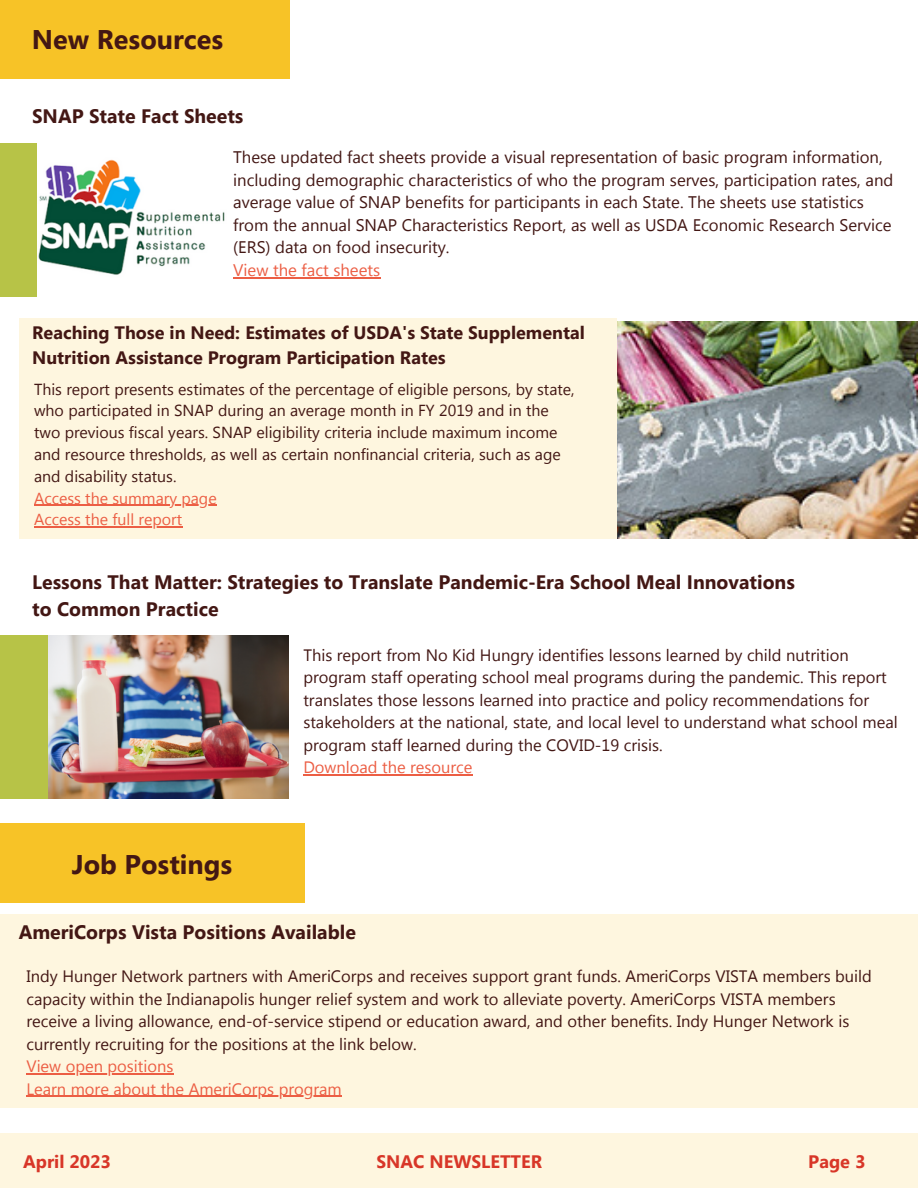
<style>
.page{position:relative;width:918px;height:1188px;background:#fff}
.page>*{position:absolute;margin:0;border:0;box-sizing:border-box;transform-origin:0 0}
.t1{font:700 27px "Segoe UI";color:#431714}
.t2{font:700 19.5px/27px "Segoe UI";color:#431714}
.t3{font:700 18px/24.8px "Segoe UI";color:#431714}
.t4{font:700 18px "Segoe UI";color:#d83628}
.t5{font:16.8px/22.5px "Segoe UI";color:#431714}
.t6{font:16.8px "Segoe UI";color:#ec5e44}
.t7{font:16.5px/22.5px "Segoe UI";color:#431714}
.t8{font:16.5px/22.5px "Segoe UI";color:#ec5e44}
.t9{font:15.9px/21.8px "Segoe UI";color:#431714}
.t10{font:15.9px/21.8px "Segoe UI";color:#ec5e44}
</style>
<div class="page">
<div style="left:0;top:0;width:290px;height:78px;background:#f7c327"></div>
<img style="left:603px;top:322px;width:315px;height:217px">
<div style="left:0;top:1134px;width:918px;height:54px;background:#fef6df"></div>
<div style="left:0;top:635px;width:48px;height:164px;background:#b7c347"></div>
<img style="left:48px;top:635px;width:240px;height:163px">
<div style="left:19px;top:318px;width:597px;height:220px;background:#fef6df"></div>
<div style="left:0;top:143px;width:37px;height:153px;background:#b7c347"></div>
<hr style="left:34px;top:505px;width:183px;height:1px;background:#ec5e44">
<hr style="left:34px;top:526px;width:148px;height:1px;background:#ec5e44">
<hr style="left:303px;top:774px;width:170px;height:2px;background:#ec5e44">
<hr style="left:233px;top:277px;width:140px;height:1px;background:#ec5e44">
<img style="left:38px;top:159px;width:187px;height:116px">
<div style="left:0;top:823px;width:304px;height:80px;background:#f7c327"></div>
<div style="left:0;top:914px;width:918px;height:194px;background:#fef6df"></div>
<hr style="left:26px;top:1073px;width:147px;height:1px;background:#ec5e44">
<hr style="left:26px;top:1096px;width:316px;height:1px;background:#ec5e44">
<h1 class="t1" style="left:32px;top:20px;width:193px">New Resources</h1>
<p class="t2" style="left:32px;top:102px;width:213px">SNAP State Fact Sheets</p>
<p class="t5" style="left:233px;top:145px;width:662px">These updated fact sheets provide a visual representation of basic program information, including demographic characteristics of who the program serves, participation rates, and average value of SNAP benefits for participants in each State. The sheets use statistics from the annual SNAP Characteristics Report, as well as USDA Economic Research Service (ERS) data on food insecurity.</p>
<p class="t6" style="left:233px;top:258px;width:149px">View the fact sheets</p>
<p class="t3" style="left:32px;top:320px;width:554px">Reaching Those in Need: Estimates of USDA's State Supplemental<br>Nutrition Assistance Program Participation Rates</p>
<p class="t9" style="left:34px;top:377px;width:542px">This report presents estimates of the percentage of eligible persons, by state, who participated in SNAP during an average month in FY 2019 and in the two previous fiscal years. SNAP eligibility criteria include maximum income and resource thresholds, as well as certain nonfinancial criteria, such as age and disability status.</p>
<p class="t10" style="left:34px;top:486px;width:184px">Access the summary page<br>Access the full report</p>
<p class="t2" style="left:32px;top:568px;width:764px">Lessons That Matter: Strategies to Translate Pandemic-Era School Meal Innovations to Common Practice</p>
<h1 class="t1" style="left:72px;top:845px;width:162px">Job Postings</h1>
<p class="t7" style="left:303px;top:643px;width:596px">This report from No Kid Hungry identifies lessons learned by child nutrition program staff operating school meal programs during the pandemic. This report translates those lessons learned into practice and policy recommendations for stakeholders at the national, state, and local level to understand what school meal program staff learned during the COVID-19 crisis.</p>
<p class="t8" style="left:303px;top:755px;width:171px">Download the resource</p>
<p class="t2" style="left:19px;top:918px;width:339px">AmeriCorps Vista Positions Available</p>
<p class="t7" style="left:26px;top:964px;width:847px">Indy Hunger Network partners with AmeriCorps and receives support grant funds. AmeriCorps VISTA members build capacity within the Indianapolis hunger relief system and work to alleviate poverty. AmeriCorps VISTA members receive a living allowance, end-of-service stipend or education award, and other benefits. Indy Hunger Network is currently recruiting for the positions at the link below.</p>
<p class="t8" style="left:26px;top:1054px;width:317px">View open positions<br>Learn more about the AmeriCorps program</p>
<p class="t4" style="left:23px;top:1148px;width:89px">April 2023</p>
<p class="t4" style="left:377px;top:1148px;width:167px">SNAC NEWSLETTER</p>
<p class="t4" style="left:808px;top:1148px;width:59px">Page 3</p>
</div>
